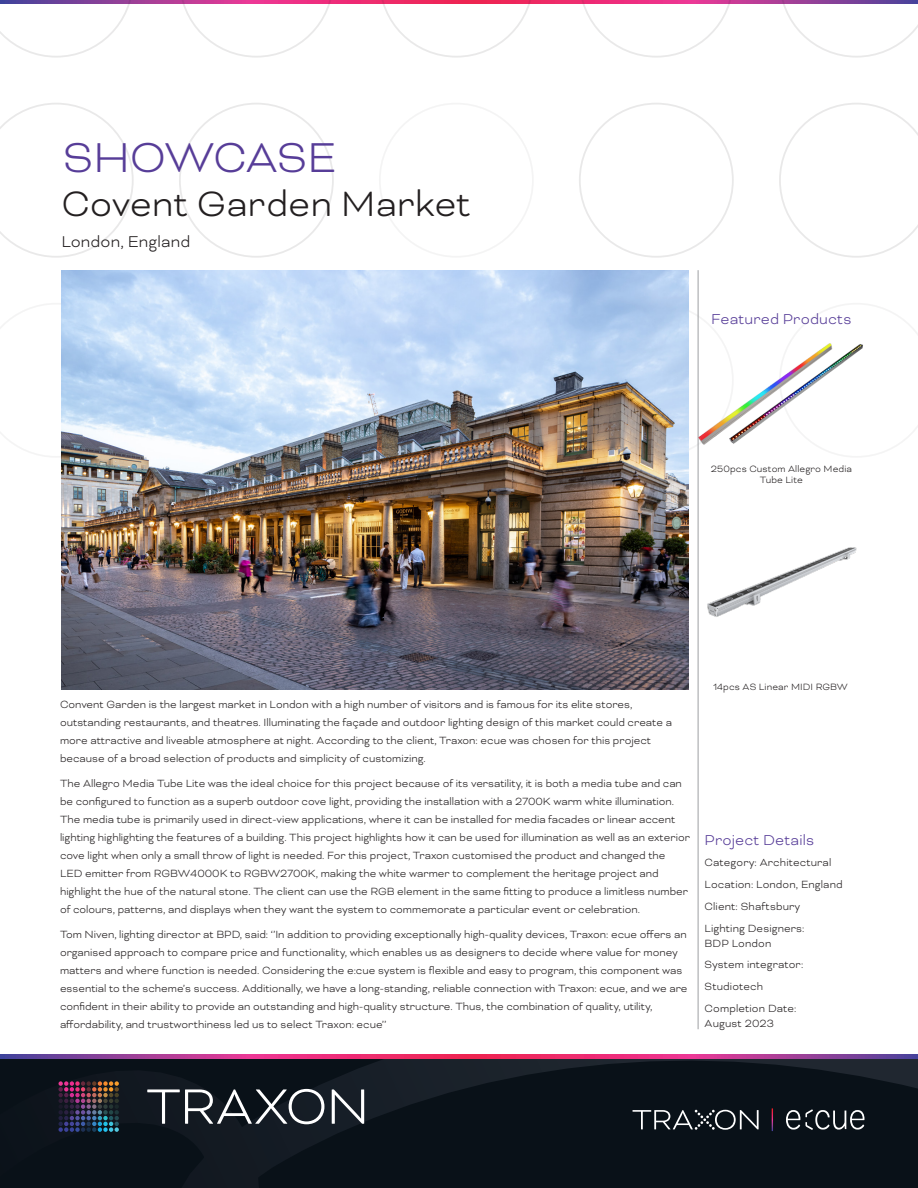
<style>
.page{position:relative;width:918px;height:1188px;background:#fff}
.page>*{position:absolute;margin:0;border:0;box-sizing:border-box;transform-origin:0 0}
.Letter_Headline_27{font:300 48px "Bicyclette";letter-spacing:-.02em;color:#573d98}
.Letter_Headline_27-2{font:300 40.5px "Bicyclette";color:#231f20}
.Letter_Headline_27-3{font:300 18px "Bicyclette";letter-spacing:.005em;color:#231f20}
.A5_Tablehead_8{font:300 16.5px "Bicyclette";letter-spacing:.01em;color:#573d98}
.Data_Body{font:300 12px/18px "Bicyclette";color:#231f20}
.Project_Detaila{font:300 12px/15px "Bicyclette";letter-spacing:.01em;color:#231f20}
.Data_Body-2{font:300 10.5px/11.2px "Bicyclette";letter-spacing:.01em;color:#231f20;text-align:center}
</style>
<div class="page">
<svg style="left:0;top:1058px;width:918px;height:130px;background:#0d141b"></svg>
<svg style="left:1px;top:1055px;width:917px;height:3px;background:#c13585"></svg>
<svg style="left:134px;top:0;width:645px;height:4px"></svg>
<svg style="left:147px;top:1089px;width:177px;height:35px"></svg>
<svg style="left:332px;top:1089px;width:32px;height:35px"></svg>
<img style="left:58px;top:1081px;width:61px;height:51px">
<svg style="left:633px;top:1110px;width:126px;height:20px;background:#3d4348"></svg>
<svg style="left:772px;top:1108px;width:1px;height:23px"></svg>
<svg style="left:786px;top:1109px;width:78px;height:21px;background:#43494e"></svg>
<svg style="left:579px;top:0;width:155px;height:58px"></svg>
<svg style="left:779px;top:0;width:139px;height:58px"></svg>
<svg style="left:798px;top:303px;width:120px;height:154px"></svg>
<svg style="left:0;top:0;width:134px;height:58px"></svg>
<svg style="left:179px;top:0;width:155px;height:58px"></svg>
<svg style="left:379px;top:0;width:155px;height:58px"></svg>
<svg style="left:0;top:303px;width:62px;height:155px"></svg>
<svg style="left:779px;top:103px;width:139px;height:155px"></svg>
<svg style="left:0;top:103px;width:134px;height:155px"></svg>
<hr style="left:698px;top:270px;width:1px;height:759px;background:#9d9fa2">
<img style="left:62px;top:271px;width:627px;height:418px">
<img style="left:699px;top:331px;width:165px;height:126px">
<img style="left:707px;top:547px;width:150px;height:70px">
<p class="Letter_Headline_27" style="left:63px;top:130px;width:275px">SHOWCASE</p>
<p class="Letter_Headline_27-2" style="left:61px;top:180px;width:411px">Covent Garden Market</p>
<p class="Letter_Headline_27-3" style="left:61px;top:231px;width:130px">London, England</p>
<p class="A5_Tablehead_8" style="left:711px;top:309px;width:142px">Featured Products</p>
<p class="Data_Body-2" style="left:711px;top:463px;width:143px">250pcs Custom Allegro Media<br>Tube Lite</p>
<p class="Data_Body" style="left:60px;top:696px;width:613px">Convent Garden is the largest market in London with a high number of visitors and is famous for its elite stores, outstanding restaurants, and theatres. Illuminating the façade and outdoor lighting design of this market could create a more attractive and liveable atmosphere at night. According to the client, Traxon: ecue was chosen for this project because of a broad selection of products and simplicity of customizing.</p>
<p class="Data_Body" style="left:60px;top:774px;width:632px">The Allegro Media Tube Lite was the ideal choice for this project because of its versatility, it is both a media tube and can be configured to function as a superb outdoor cove light, providing the installation with a 2700K warm white illumination.<br>The media tube is primarily used in direct-view applications, where it can be installed for media facades or linear accent lighting highlighting the features of a building. This project highlights how it can be used for illumination as well as an exterior cove light when only a small throw of light is needed. For this project, Traxon customised the product and changed the LED emitter from RGBW4000K to RGBW2700K, making the white warmer to complement the heritage project and highlight the hue of the natural stone. The client can use the RGB element in the same fitting to produce a limitless number of colours, patterns, and displays when they want the system to commemorate a particular event or celebration.</p>
<p class="Data_Body" style="left:60px;top:925px;width:629px">Tom Niven, lighting director at BPD, said: ‘’In addition to providing exceptionally high-quality devices, Traxon: ecue offers an organised approach to compare price and functionality, which enables us as designers to decide where value for money matters and where function is needed. Considering the e:cue system is flexible and easy to program, this component was essential to the scheme’s success. Additionally, we have a long-standing, reliable connection with Traxon: ecue, and we are confident in their ability to provide an outstanding and high-quality structure. Thus, the combination of quality, utility, affordability, and trustworthiness led us to select Traxon: ecue’’</p>
<p class="Data_Body-2" style="left:713px;top:681px;width:136px">14pcs AS Linear MIDI RGBW</p>
<p class="A5_Tablehead_8" style="left:705px;top:830px;width:111px">Project Details</p>
<p class="Project_Detaila" style="left:705px;top:855px;width:128px">Category: Architectural</p>
<p class="Project_Detaila" style="left:705px;top:877px;width:140px">Location: London, England</p>
<p class="Project_Detaila" style="left:705px;top:899px;width:97px">Client: Shaftsbury</p>
<p class="Project_Detaila" style="left:705px;top:921px;width:101px">Lighting Designers:<br>BDP London</p>
<p class="Project_Detaila" style="left:705px;top:957px;width:100px">System integrator:</p>
<p class="Project_Detaila" style="left:705px;top:979px;width:60px">Studiotech</p>
<p class="Project_Detaila" style="left:705px;top:1001px;width:93px">Completion Date:<br>August 2023</p>
</div>
